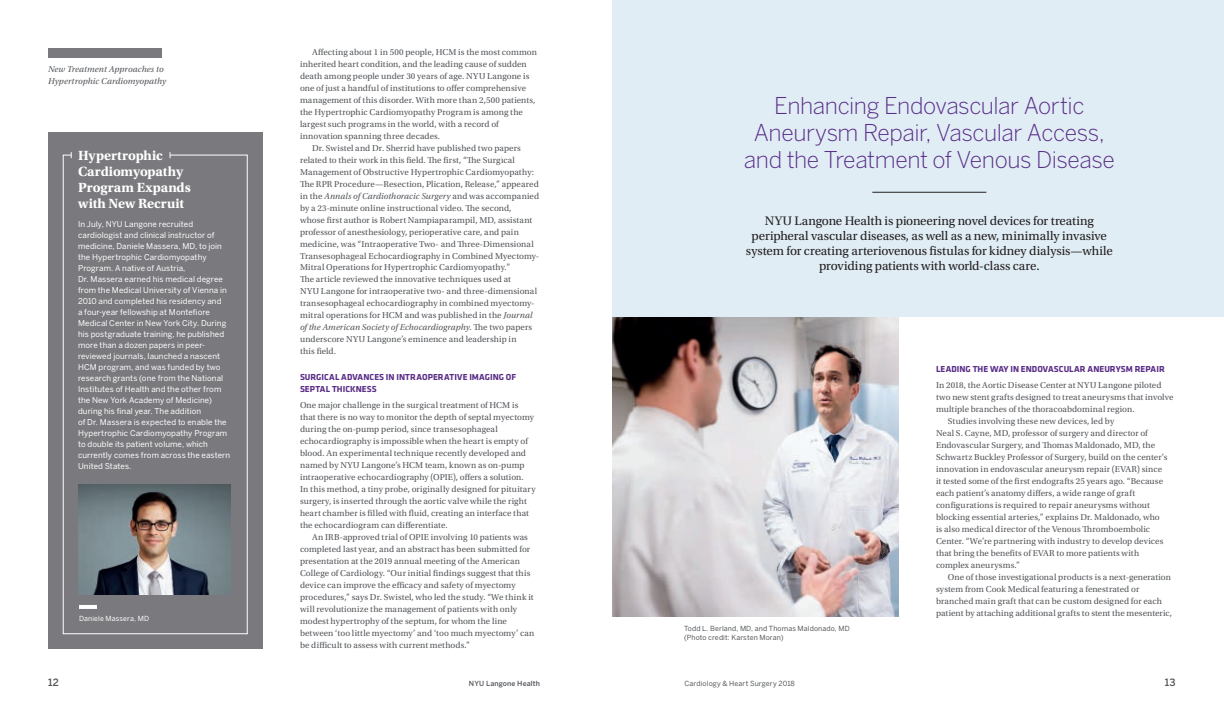
<style>
.page{position:relative;width:1224px;height:720px;background:#fff}
.page>*{position:absolute;margin:0;border:0;box-sizing:border-box;transform-origin:0 0}
.t1{font:300 23px/27px "Benton Sans";letter-spacing:-.02em;color:#5a2d87;text-align:center}
.t2{font:700 14px/16px "Utopia Std";letter-spacing:-.005em;color:#fff}
.t3{font:13px/15px "Utopia Std";letter-spacing:-.005em;color:#231f20;text-align:center}
.t4{font:500 10px "Benton Sans";color:#53565a}
.t5{font:9px/12px "Utopia Std";letter-spacing:.01em;color:#53565a}
.t6{font:italic 9px/12px "Utopia Std";letter-spacing:.005em;color:#53565a}
.t7{font:700 9px/12px "Klavika";letter-spacing:.005em;color:#5a2d87}
.t8{font:8px/11px "Benton Sans";letter-spacing:.01em;color:#fff}
.t9{font:7px/8.5px "Benton Sans";letter-spacing:.02em;color:#53565a}
.t10{font:7px "Benton Sans";letter-spacing:.02em;color:#fff}
.t11{font:500 7px "Benton Sans";letter-spacing:.02em;color:#53565a}
.s1{font-style:normal}
.s2{font-style:italic}
</style>
<div class="page">
<div style="left:612px;top:0;width:612px;height:317px;background:#e0edf5"></div>
<div style="left:48px;top:132px;width:214px;height:517px;background:#7a797d"></div>
<img style="left:612px;top:317px;width:286px;height:299px">
<svg style="left:63px;top:155px;width:185px;height:479px"></svg>
<hr style="left:79px;top:605px;width:18px;height:4px;background:#fff">
<img style="left:78px;top:484px;width:153px;height:111px">
<div style="left:48px;top:48px;width:114px;height:10px;background:#7a797d"></div>
<hr style="left:872px;top:192px;width:114px;height:1px;background:#231f20">
<p class="t6" style="left:48px;top:63px;width:120px">New Treatment Approaches to<br>Hypertrophic Cardiomyopathy</p>
<h2 class="t2" style="left:78px;top:148px;width:114px">Hypertrophic<br>Cardiomyopathy<br>Program Expands with New Recruit</h2>
<p class="t8" style="left:78px;top:219px;width:154px">In July, NYU Langone recruited cardiologist and clinical instructor of medicine, Daniele Massera, MD, to join the Hypertrophic Cardiomyopathy Program. A native of Austria,<br>Dr. Massera earned his medical degree from the Medical University of Vienna in 2010 and completed his residency and<br>a four-year fellowship at Montefiore Medical Center in New York City. During his postgraduate training, he published more than a dozen papers in peer&shy;reviewed journals, launched a nascent HCM program, and was funded by two research grants (one from the National Institutes of Health and the other from the New York Academy of Medicine) during his final year. The addition<br>of Dr. Massera is expected to enable the Hypertrophic Cardiomyopathy Program to double its patient volume, which currently comes from across the eastern United States.</p>
<p class="t10" style="left:79px;top:615px;width:72px">Daniele Massera, MD</p>
<p class="t5" style="left:312px;top:46px;width:227px">Affecting about 1 in 500 people, HCM is the most common</p>
<p class="t5" style="left:300px;top:58px;width:228px">inherited heart condition, and the leading cause of sudden</p>
<p class="t5" style="left:300px;top:70px;width:231px">death among people under 30 years of age. NYU Langone is</p>
<p class="t5" style="left:300px;top:82px;width:228px">one of just a handful of institutions to offer comprehensive</p>
<p class="t5" style="left:300px;top:94px;width:237px">management of this disorder. With more than 2,500 patients,</p>
<p class="t5" style="left:300px;top:106px;width:224px">the Hypertrophic Cardiomyopathy Program is among the</p>
<p class="t5" style="left:300px;top:118px;width:200px">largest such programs in the world, with a record of</p>
<p class="t5" style="left:300px;top:130px;width:142px">innovation spanning three decades.</p>
<p class="t5" style="left:312px;top:142px;width:210px">Dr. Swistel and Dr. Sherrid have published two papers</p>
<p class="t5" style="left:300px;top:154px;width:216px">related to their work in this field. The first, “The Surgical</p>
<p class="t5" style="left:300px;top:166px;width:236px">Management of Obstructive Hypertrophic Cardiomyopathy:</p>
<p class="t5" style="left:300px;top:178px;width:240px">The RPR Procedure—Resection, Plication, Release,” appeared</p>
<p class="t6" style="left:300px;top:190px;width:241px"><span class="s1">in the</span> Annals of Cardiothoracic Surgery <span class="s1">and was accompanied</span></p>
<p class="t5" style="left:300px;top:202px;width:213px">by a 23-minute online instructional video. The second,</p>
<p class="t5" style="left:300px;top:214px;width:234px">whose first author is Robert Nampiaparampil, MD, assistant</p>
<p class="t5" style="left:300px;top:226px;width:220px">professor of anesthesiology, perioperative care, and pain</p>
<p class="t5" style="left:300px;top:238px;width:235px">medicine, was “Intraoperative Two- and Three-Dimensional</p>
<p class="t5" style="left:300px;top:250px;width:241px">Transesophageal Echocardiography in Combined Myectomy-</p>
<p class="t5" style="left:300px;top:262px;width:212px">Mitral Operations for Hypertrophic Cardiomyopathy.”</p>
<p class="t5" style="left:300px;top:274px;width:213px">The article reviewed the innovative techniques used at</p>
<p class="t5" style="left:300px;top:286px;width:239px">NYU Langone for intraoperative two- and three-dimensional</p>
<p class="t5" style="left:300px;top:298px;width:236px">transesophageal echocardiography in combined myectomy-</p>
<p class="t5" style="left:300px;top:310px;width:234px">mitral operations for HCM and was published in the <span class="s2">Journal</span></p>
<p class="t6" style="left:300px;top:322px;width:234px">of the American Society of Echocardiography<span class="s1">. The two papers</span></p>
<p class="t5" style="left:300px;top:334px;width:218px">underscore NYU Langone’s eminence and leadership in</p>
<p class="t5" style="left:300px;top:346px;width:38px">this field.</p>
<p class="t7" style="left:300px;top:371px;width:218px">SURGICAL ADVANCES IN INTRAOPERATIVE IMAGING OF<br>SEPTAL THICKNESS</p>
<p class="t5" style="left:300px;top:400px;width:237px">One major challenge in the surgical treatment of HCM is that there is no way to monitor the depth of septal myectomy during the on-pump period, since transesophageal echocardiography is impossible when the heart is empty of blood. An experimental technique recently developed and named by NYU Langone’s HCM team, known as on-pump intraoperative echocardiography (OPIE), offers a solution.<br>In this method, a tiny probe, originally designed for pituitary surgery, is inserted through the aortic valve while the right heart chamber is filled with fluid, creating an interface that the echocardiogram can differentiate.</p>
<p class="t5" style="left:300px;top:532px;width:236px;text-indent:12px">An IRB-approved trial of OPIE involving 10 patients was completed last year, and an abstract has been submitted for presentation at the 2019 annual meeting of the American College of Cardiology. “Our initial findings suggest that this device can improve the efficacy and safety of myectomy procedures,” says Dr. Swistel, who led the study. “We think it will revolutionize the management of patients with only modest hypertrophy of the septum, for whom the line between ‘too little myectomy’ and ‘too much myectomy’ can be difficult to assess with current methods.”</p>
<h1 class="t1" style="left:744px;top:92px;width:373px">Enhancing Endovascular Aortic<br>Aneurysm Repair, Vascular Access, and the Treatment of Venous Disease</h1>
<p class="t3" style="left:746px;top:213px;width:368px">NYU Langone Health is pioneering novel devices for treating peripheral vascular diseases, as well as a new, minimally invasive system for creating arteriovenous fistulas for kidney dialysis—while providing patients with world-class care.</p>
<p class="t9" style="left:684px;top:624px;width:167px">Todd L. Berland, MD, and Thomas Maldonado, MD (Photo credit: Karsten Moran)</p>
<p class="t7" style="left:936px;top:363px;width:230px">LEADING THE WAY IN ENDOVASCULAR ANEURYSM REPAIR</p>
<p class="t5" style="left:936px;top:379px;width:227px">In 2018, the Aortic Disease Center at NYU Langone piloted</p>
<p class="t5" style="left:936px;top:391px;width:239px">two new stent grafts designed to treat aneurysms that involve</p>
<p class="t5" style="left:936px;top:403px;width:200px">multiple branches of the thoracoabdominal region.</p>
<p class="t5" style="left:948px;top:415px;width:168px">Studies involving these new devices, led by</p>
<p class="t5" style="left:936px;top:427px;width:213px">Neal S. Cayne, MD, professor of surgery and director of</p>
<p class="t5" style="left:936px;top:439px;width:221px">Endovascular Surgery, and Thomas Maldonado, MD, the</p>
<p class="t5" style="left:936px;top:451px;width:233px">Schwartz Buckley Professor of Surgery, build on the center’s</p>
<p class="t5" style="left:936px;top:463px;width:228px">innovation in endovascular aneurysm repair (EVAR) since</p>
<p class="t5" style="left:936px;top:475px;width:229px">it tested some of the first endografts 25 years ago. “Because</p>
<p class="t5" style="left:936px;top:487px;width:201px">each patient’s anatomy differs, a wide range of graft</p>
<p class="t5" style="left:936px;top:499px;width:215px">configurations is required to repair aneurysms without</p>
<p class="t5" style="left:936px;top:511px;width:225px">blocking essential arteries,” explains Dr. Maldonado, who</p>
<p class="t5" style="left:936px;top:523px;width:216px">is also medical director of the Venous Thromboembolic</p>
<p class="t5" style="left:936px;top:535px;width:229px">Center. “We’re partnering with industry to develop devices</p>
<p class="t5" style="left:936px;top:547px;width:205px">that bring the benefits of EVAR to more patients with</p>
<p class="t5" style="left:936px;top:559px;width:86px">complex aneurysms.”</p>
<p class="t5" style="left:948px;top:571px;width:225px">One of those investigational products is a next-generation</p>
<p class="t5" style="left:936px;top:583px;width:205px">system from Cook Medical featuring a fenestrated or</p>
<p class="t5" style="left:936px;top:595px;width:227px">branched main graft that can be custom designed for each</p>
<p class="t5" style="left:936px;top:607px;width:238px">patient by attaching additional grafts to stent the mesenteric,</p>
<p class="t4" style="left:48px;top:676px;width:12px">12</p>
<p class="t11" style="left:469px;top:679px;width:73px">NYU Langone Health</p>
<p class="t9" style="left:685px;top:679px;width:112px">Cardiology &amp; Heart Surgery 2018</p>
<p class="t4" style="left:1165px;top:676px;width:12px">13</p>
</div>
